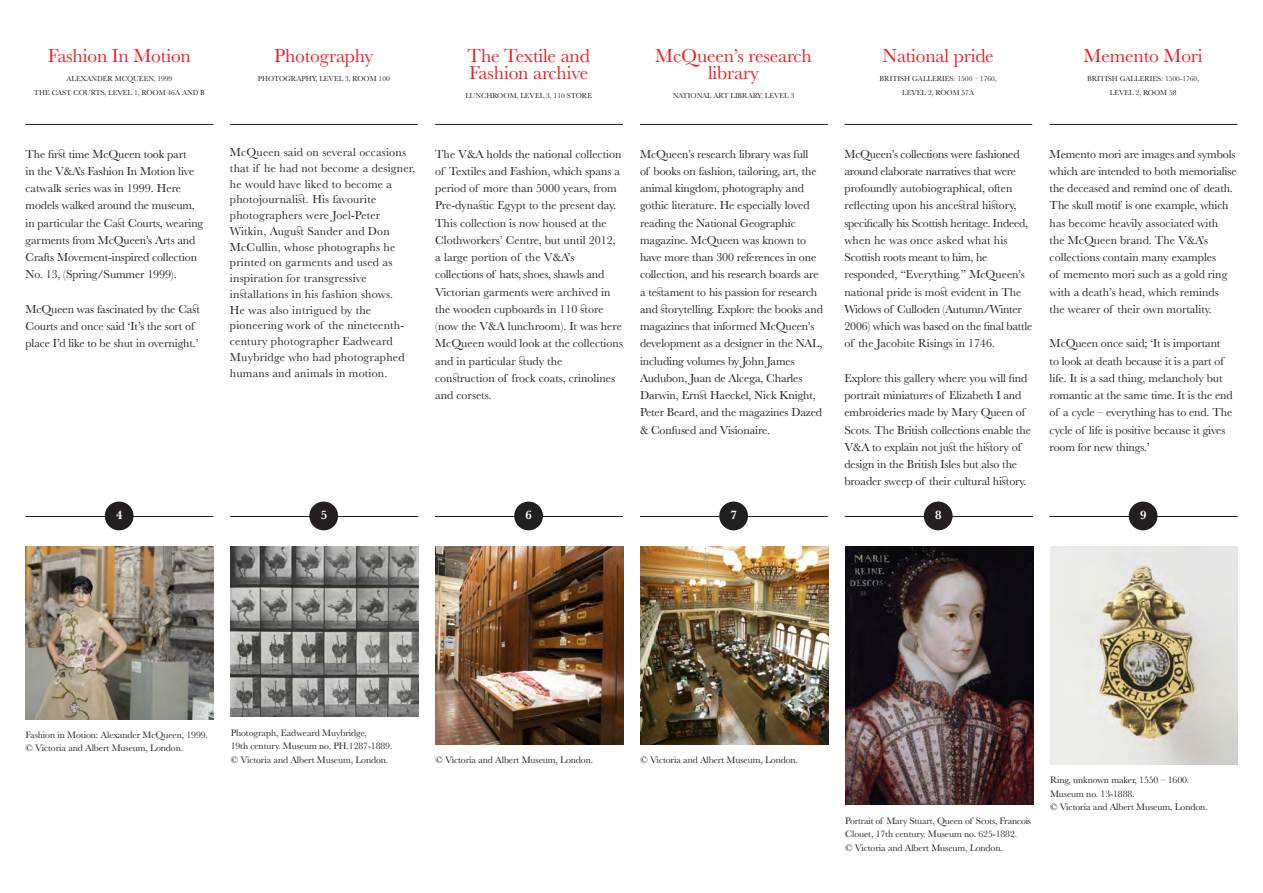
<style>
.page{position:relative;width:1263px;height:893px;background:#fff}
.page>*{position:absolute;margin:0;border:0;box-sizing:border-box;transform-origin:0 0}
.t1{font:19.5px/17.2px "Baskerville";letter-spacing:-.01em;color:#ee1d23}
.t2{font:600 12.75px "Baskerville";color:#fff}
.t3{font:12px/17.2px "Baskerville";letter-spacing:-.01em;color:#231f20}
.t4{font:12px/15.8px "Baskerville";letter-spacing:.015em;color:#231f20}
.t5{font:9.75px/13.5px "Baskerville";letter-spacing:-.01em;color:#231f20}
.t6{font:7.5px/13.5px "Baskerville";color:#231f20;text-align:center}
</style>
<div class="page">
<hr style="left:26px;top:516px;width:187px;height:1px;background:#231f20">
<hr style="left:640px;top:516px;width:188px;height:1px;background:#231f20">
<hr style="left:435px;top:516px;width:188px;height:1px;background:#231f20">
<hr style="left:230px;top:516px;width:188px;height:1px;background:#231f20">
<hr style="left:845px;top:516px;width:188px;height:1px;background:#231f20">
<hr style="left:1050px;top:516px;width:187px;height:1px;background:#231f20">
<img style="left:231px;top:546px;width:187px;height:170px">
<img style="left:435px;top:546px;width:188px;height:198px">
<img style="left:640px;top:546px;width:188px;height:198px">
<img style="left:845px;top:546px;width:188px;height:259px">
<img style="left:1050px;top:546px;width:188px;height:219px">
<img style="left:26px;top:546px;width:187px;height:173px">
<hr style="left:640px;top:124px;width:188px;height:1px;background:#231f20">
<hr style="left:844px;top:124px;width:188px;height:1px;background:#231f20">
<hr style="left:1050px;top:124px;width:187px;height:1px;background:#231f20">
<div style="left:719px;top:502px;width:29px;height:28px;background:#231f20;border-radius:50%"></div>
<div style="left:924px;top:502px;width:28px;height:28px;background:#231f20;border-radius:50%"></div>
<div style="left:1129px;top:502px;width:28px;height:28px;background:#231f20;border-radius:50%"></div>
<hr style="left:26px;top:124px;width:187px;height:1px;background:#231f20">
<hr style="left:230px;top:124px;width:188px;height:1px;background:#231f20">
<hr style="left:435px;top:124px;width:188px;height:1px;background:#231f20">
<div style="left:105px;top:502px;width:29px;height:28px;background:#231f20;border-radius:50%"></div>
<div style="left:309px;top:502px;width:29px;height:28px;background:#231f20;border-radius:50%"></div>
<div style="left:514px;top:502px;width:29px;height:28px;background:#231f20;border-radius:50%"></div>
<p class="t1" style="left:48px;top:47px;width:145px">Fashion In Motion</p>
<p class="t6" style="left:66px;top:72px;width:107px">ALEXANDER MCQUEEN, 1999</p>
<p class="t6" style="left:34px;top:86px;width:172px">THE CAST COURTS, LEVEL 1, ROOM 46A AND B</p>
<p class="t1" style="left:274px;top:47px;width:101px">Photography</p>
<p class="t6" style="left:258px;top:72px;width:133px">PHOTOGRAPHY, LEVEL 3, ROOM 100</p>
<p class="t1" style="left:467px;top:47px;width:124px">The Textile and<br>Fashion archive</p>
<p class="t6" style="left:465px;top:89px;width:128px">LUNCHROOM, LEVEL 3, 110 STORE</p>
<p class="t1" style="left:655px;top:47px;width:158px;text-align:center">McQueen’s research library</p>
<p class="t6" style="left:673px;top:89px;width:123px">NATIONAL ART LIBRARY, LEVEL 3</p>
<p class="t1" style="left:882px;top:47px;width:113px">National pride</p>
<p class="t6" style="left:880px;top:72px;width:119px">BRITISH GALLERIES: 1500 – 1760,<br>LEVEL 2, ROOM 57A</p>
<p class="t1" style="left:1084px;top:47px;width:121px">Memento Mori</p>
<p class="t6" style="left:1087px;top:72px;width:114px">BRITISH GALLERIES: 1500-1760,<br>LEVEL 2, ROOM 58</p>
<p class="t3" style="left:26px;top:145px;width:179px">The first time McQueen took part<br>in the V&amp;A’s Fashion In Motion live catwalk series was in 1999. Here models walked around the museum, in particular the Cast Courts, wearing garments from McQueen’s Arts and Crafts Movement-inspired collection No. 13, (Spring/Summer 1999).</p>
<p class="t3" style="left:26px;top:300px;width:176px">McQueen was fascinated by the Cast<br>Courts and once said ‘It’s the sort of place I’d like to be shut in overnight.’</p>
<p class="t4" style="left:230px;top:144px;width:187px">McQueen said on several occasions that if he had not become a designer, he would have liked to become a photojournalist. His favourite photographers were Joel-Peter<br>Witkin, August Sander and Don<br>McCullin, whose photographs he printed on garments and used as inspiration for transgressive installations in his fashion shows.</p>
<p class="t4" style="left:230px;top:302px;width:176px">He was also intrigued by the pioneering work of the nineteenth&shy;century photographer Eadweard<br>Muybridge who had photographed humans and animals in motion.</p>
<p class="t3" style="left:435px;top:145px;width:189px">The V&amp;A holds the national collection of Textiles and Fashion, which spans a period of more than 5000 years, from Pre-dynastic Egypt to the present day.<br>This collection is now housed at the Clothworkers’ Centre, but until 2012, a large portion of the V&amp;A’s collections of hats, shoes, shawls and Victorian garments were archived in the wooden cupboards in 110 store (now the V&amp;A lunchroom). It was here McQueen would look at the collections and in particular study the construction of frock coats, crinolines and corsets.</p>
<p class="t2" style="left:116px;top:506px;width:8px">4</p>
<p class="t2" style="left:321px;top:506px;width:8px">5</p>
<p class="t2" style="left:526px;top:506px;width:8px">6</p>
<p class="t3" style="left:640px;top:145px;width:184px">McQueen’s research library was full<br>of books on fashion, tailoring, art, the animal kingdom, photography and gothic literature. He especially loved reading the National Geographic magazine. McQueen was known to have more than 300 references in one collection, and his research boards are a testament to his passion for research and storytelling. Explore the books and magazines that informed McQueen’s development as a designer in the NAL, including volumes by John James Audubon, Juan de Alcega, Charles Darwin, Ernst Haeckel, Nick Knight, Peter Beard, and the magazines Dazed &amp; Confused and Visionaire.</p>
<p class="t3" style="left:844px;top:145px;width:189px">McQueen’s collections were fashioned around elaborate narratives that were profoundly autobiographical, often reflecting upon his ancestral history, specifically his Scottish heritage. Indeed, when he was once asked what his Scottish roots meant to him, he responded, “Everything.” McQueen’s national pride is most evident in The Widows of Culloden (Autumn/Winter 2006) which was based on the final battle of the Jacobite Risings in 1746.</p>
<p class="t3" style="left:844px;top:369px;width:188px">Explore this gallery where you will find portrait miniatures of Elizabeth I and embroideries made by Mary Queen of Scots. The British collections enable the V&amp;A to explain not just the history of design in the British Isles but also the broader sweep of their cultural history.</p>
<p class="t3" style="left:1050px;top:145px;width:188px">Memento mori are images and symbols which are intended to both memorialise the deceased and remind one of death.<br>The skull motif is one example, which has become heavily associated with<br>the McQueen brand. The V&amp;A’s collections contain many examples<br>of memento mori such as a gold ring with a death’s head, which reminds the wearer of their own mortality.</p>
<p class="t3" style="left:1050px;top:335px;width:185px">McQueen once said; ‘It is important to look at death because it is a part of life. It is a sad thing, melancholy but romantic at the same time. It is the end of a cycle – everything has to end. The cycle of life is positive because it gives room for new things.’</p>
<p class="t2" style="left:731px;top:506px;width:8px">7</p>
<p class="t2" style="left:935px;top:506px;width:8px">8</p>
<p class="t2" style="left:1140px;top:506px;width:8px">9</p>
<p class="t5" style="left:26px;top:728px;width:184px">Fashion in Motion: Alexander McQueen, 1999. © Victoria and Albert Museum, London.</p>
<p class="t5" style="left:231px;top:726px;width:163px">Photograph, Eadweard Muybridge,<br>19th century. Museum no. PH.1287-1889.</p>
<p class="t5" style="left:231px;top:753px;width:159px">© Victoria and Albert Museum, London.</p>
<p class="t5" style="left:435px;top:754px;width:159px">© Victoria and Albert Museum, London.</p>
<p class="t5" style="left:640px;top:754px;width:159px">© Victoria and Albert Museum, London.</p>
<p class="t5" style="left:845px;top:814px;width:187px">Portrait of Mary Stuart, Queen of Scots, Francois<br>Clouet, 17th century. Museum no. 625-1882.<br>© Victoria and Albert Museum, London.</p>
<p class="t5" style="left:1050px;top:774px;width:141px">Ring, unknown maker, 1550 – 1600.<br>Museum no. 13-1888.</p>
<p class="t5" style="left:1050px;top:801px;width:159px">© Victoria and Albert Museum, London.</p>
</div>
